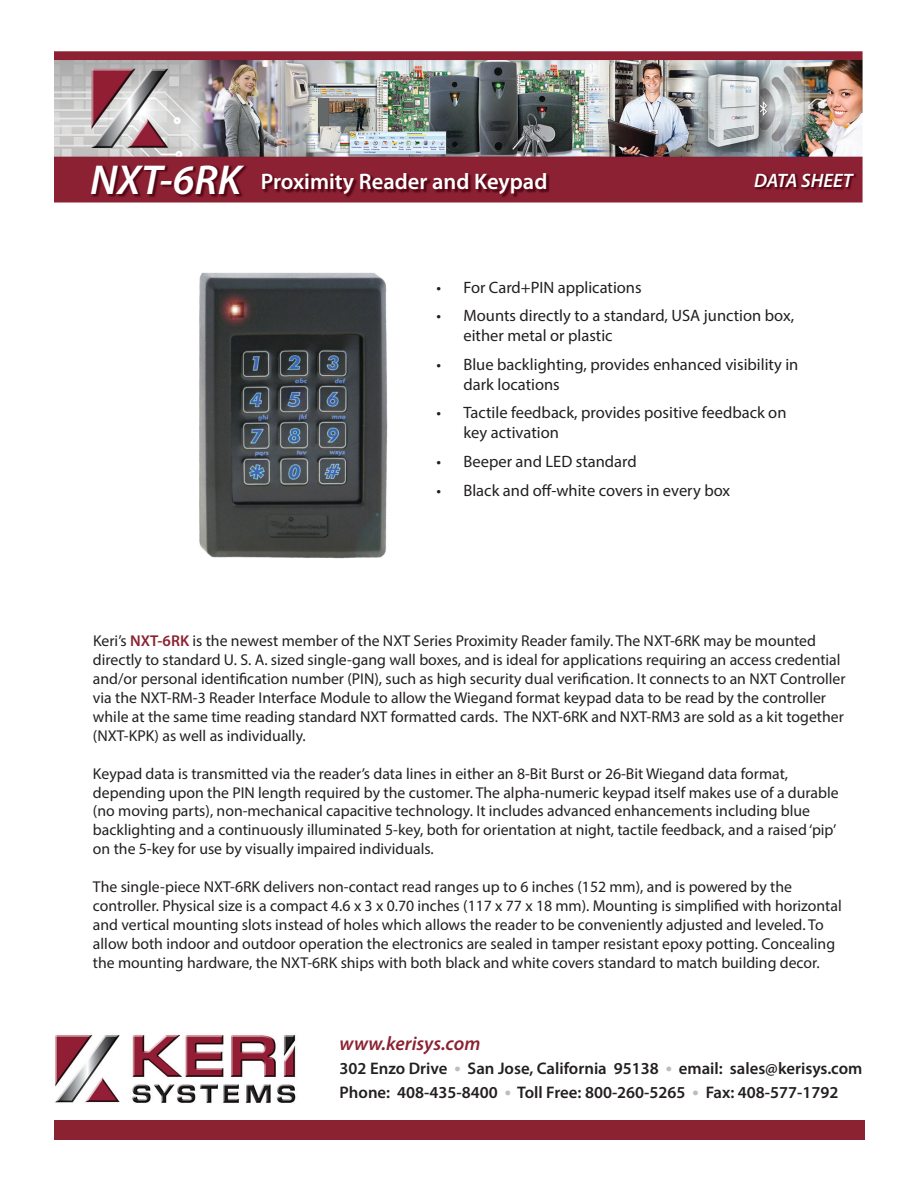
<style>
.page{position:relative;width:918px;height:1188px;background:#fff}
.page>*{position:absolute;margin:0;border:0;box-sizing:border-box;transform-origin:0 0}
.t1{font:italic 600 42px "Myriad Pro";color:#fff}
.t2{font:600 22.5px "Myriad Pro";color:#fff}
.t3{font:italic 600 19.5px "Myriad Pro";color:#8b2232}
.t4{font:italic 600 19.5px "Myriad Pro";color:#fff}
.t5{font:600 16.8px/24px "Myriad Pro";color:#231f20}
.t6{font:16.5px/19.8px "Myriad Pro";color:#231f20}
.t7{font:15.75px/18.9px "Myriad Pro";color:#231f20}
.s1{font-weight:600;color:#8b2232}
.s2{color:#bcbdc0}
</style>
<div class="page">
<div style="left:54px;top:1120px;width:810px;height:20px;background:#8b2232"></div>
<img style="left:55px;top:1034px;width:241px;height:69px">
<img style="left:199px;top:272px;width:189px;height:287px">
<img style="left:54px;top:51px;width:809px;height:151px">
<img style="left:91px;top:165px;width:459px;height:33px">
<img style="left:755px;top:173px;width:103px;height:17px">
<h1 class="t1" style="left:90px;top:163px;width:153px">NXT-6RK</h1>
<h2 class="t2" style="left:261px;top:173px;width:288px">Proximity Reader and Keypad</h2>
<p class="t4" style="left:754px;top:173px;width:100px">DATA SHEET</p>
<p class="t6" style="left:436px;top:278px;width:207px">• For Card+PIN applications</p>
<p class="t6" style="left:463px;top:307px;width:332px;text-indent:-27px">• Mounts directly to a standard, USA junction box, either metal or plastic</p>
<p class="t6" style="left:463px;top:356px;width:336px;text-indent:-27px">• Blue backlighting, provides enhanced visibility in dark locations</p>
<p class="t6" style="left:463px;top:404px;width:325px;text-indent:-27px">• Tactile feedback, provides positive feedback on key activation</p>
<p class="t6" style="left:436px;top:453px;width:202px">• Beeper and LED standard</p>
<p class="t6" style="left:436px;top:482px;width:295px">• Black and off-white covers in every box</p>
<p class="t7" style="left:93px;top:633px;width:754px">Keri’s <span class="s1">NXT-6RK</span> is the newest member of the NXT Series Proximity Reader family. The NXT-6RK may be mounted directly to standard U. S. A. sized single-gang wall boxes, and is ideal for applications requiring an access credential and/or personal identification number (PIN), such as high security dual verification. It connects to an NXT Controller via the NXT-RM-3 Reader Interface Module to allow the Wiegand format keypad data to be read by the controller while at the same time reading standard NXT formatted cards. The NXT-6RK and NXT-RM3 are sold as a kit together (NXT-KPK) as well as individually.</p>
<p class="t7" style="left:93px;top:765px;width:747px">Keypad data is transmitted via the reader’s data lines in either an 8-Bit Burst or 26-Bit Wiegand data format, depending upon the PIN length required by the customer. The alpha-numeric keypad itself makes use of a durable (no moving parts), non-mechanical capacitive technology. It includes advanced enhancements including blue backlighting and a continuously illuminated 5-key, both for orientation at night, tactile feedback, and a raised ‘pip’ on the 5-key for use by visually impaired individuals.</p>
<p class="t7" style="left:93px;top:879px;width:750px">The single-piece NXT-6RK delivers non-contact read ranges up to 6 inches (152 mm), and is powered by the controller. Physical size is a compact 4.6 x 3 x 0.70 inches (117 x 77 x 18 mm). Mounting is simplified with horizontal and vertical mounting slots instead of holes which allows the reader to be conveniently adjusted and leveled. To allow both indoor and outdoor operation the electronics are sealed in tamper resistant epoxy potting. Concealing the mounting hardware, the NXT-6RK ships with both black and white covers standard to match building decor.</p>
<p class="t3" style="left:340px;top:1036px;width:142px">www.kerisys.com</p>
<p class="t5" style="left:340px;top:1057px;width:524px">302 Enzo Drive <span class="s2">●</span> San Jose, California 95138 <span class="s2">●</span> email: sales@kerisys.com<br>Phone: 408-435-8400 <span class="s2">●</span> Toll Free: 800-260-5265 <span class="s2">●</span> Fax: 408-577-1792</p>
</div>
